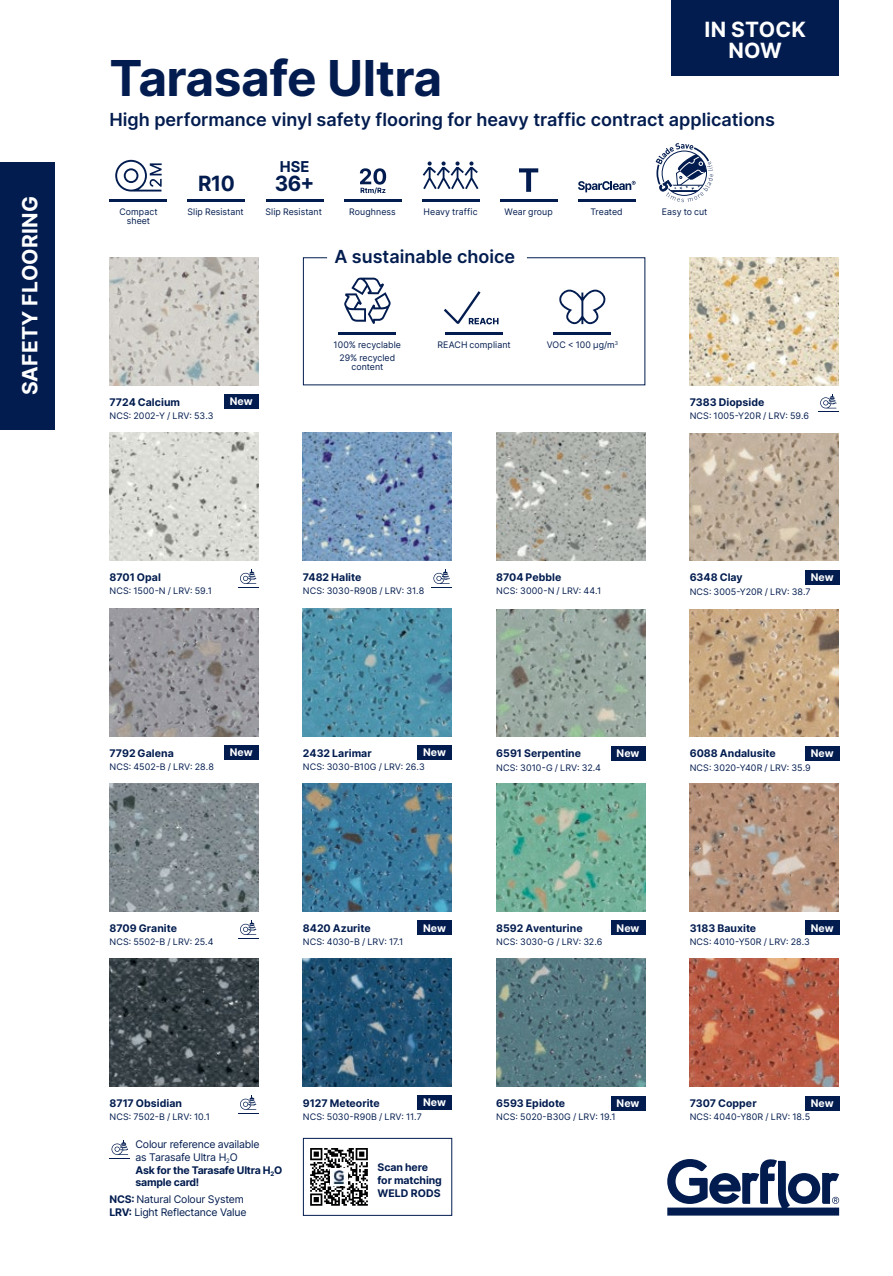
<style>
.page{position:relative;width:893px;height:1276px;background:#fff}
.page>*{position:absolute;margin:0;border:0;box-sizing:border-box;transform-origin:0 0}
.t1{font:700 49.5px "Inter";letter-spacing:-.01em;color:#021c4f}
.t2{font:700 21px/21px "Inter";letter-spacing:.01em;color:#fff;text-align:center}
.t3{font:700 21px "Inter";color:#021c4f}
.t4{font:600 18px "Inter";color:#021c4f}
.t5{font:700 15px "Inter";color:#021c4f}
.t6{font:700 10.5px/12.6px "Inter";letter-spacing:.005em;color:#021c4f}
.t7{font:10.5px/12.6px "Inter";letter-spacing:-.02em;color:#021c4f}
.t8{font:700 10.5px "Inter";color:#fff}
.t9{font:9px/13.2px "Inter";letter-spacing:.005em;color:#021c4f;text-align:center}
.s1{font-weight:700}
</style>
<div class="page">
<svg style="left:240px;top:920px;width:17px;height:15px"></svg>
<svg style="left:240px;top:1095px;width:17px;height:15px"></svg>
<svg style="left:431px;top:569px;width:21px;height:19px"></svg>
<svg style="left:818px;top:394px;width:20px;height:18px"></svg>
<svg style="left:667px;top:1159px;width:172px;height:56px"></svg>
<hr style="left:109px;top:199px;width:58px;height:3px;background:#021c4f">
<svg style="left:115px;top:160px;width:47px;height:31px"></svg>
<svg style="left:423px;top:161px;width:55px;height:28px"></svg>
<hr style="left:422px;top:199px;width:58px;height:3px;background:#021c4f">
<svg style="left:519px;top:168px;width:19px;height:24px"></svg>
<hr style="left:500px;top:199px;width:58px;height:3px;background:#021c4f">
<hr style="left:188px;top:199px;width:57px;height:3px;background:#021c4f">
<hr style="left:266px;top:199px;width:57px;height:3px;background:#021c4f">
<svg style="left:360px;top:168px;width:26px;height:26px"></svg>
<hr style="left:344px;top:199px;width:57px;height:3px;background:#021c4f">
<div style="left:0;top:162px;width:54px;height:268px;background:#021c4f"></div>
<hr style="left:578px;top:199px;width:58px;height:3px;background:#021c4f">
<svg style="left:578px;top:181px;width:58px;height:11px"></svg>
<svg style="left:111px;top:1140px;width:18px;height:15px"></svg>
<div style="left:224px;top:394px;width:34px;height:15px;background:#021c4f"></div>
<div style="left:805px;top:570px;width:34px;height:14px;background:#021c4f"></div>
<div style="left:805px;top:745px;width:34px;height:15px;background:#021c4f"></div>
<div style="left:805px;top:920px;width:34px;height:15px;background:#021c4f"></div>
<div style="left:805px;top:1096px;width:34px;height:14px;background:#021c4f"></div>
<div style="left:611px;top:745px;width:34px;height:15px;background:#021c4f"></div>
<div style="left:611px;top:920px;width:34px;height:15px;background:#021c4f"></div>
<div style="left:611px;top:1096px;width:34px;height:14px;background:#021c4f"></div>
<div style="left:418px;top:745px;width:34px;height:15px;background:#021c4f"></div>
<div style="left:418px;top:920px;width:34px;height:15px;background:#021c4f"></div>
<div style="left:418px;top:1095px;width:34px;height:15px;background:#021c4f"></div>
<div style="left:224px;top:745px;width:34px;height:15px;background:#021c4f"></div>
<svg style="left:238px;top:569px;width:20px;height:19px"></svg>
<svg style="left:303px;top:257px;width:342px;height:128px"></svg>
<div style="left:671px;top:0;width:168px;height:75px;background:#021c4f"></div>
<svg style="left:310px;top:1148px;width:58px;height:57px"></svg>
<div style="left:330px;top:1168px;width:18px;height:17px;background:#fff"></div>
<img style="left:333px;top:1170px;width:12px;height:14px">
<div style="left:303px;top:1138px;width:149px;height:77px;border:1px solid #021c4f"></div>
<svg style="left:656px;top:143px;width:57px;height:59px"></svg>
<img style="left:109px;top:257px;width:149px;height:128px">
<img style="left:109px;top:609px;width:149px;height:127px">
<img style="left:109px;top:783px;width:149px;height:128px">
<img style="left:109px;top:958px;width:149px;height:128px">
<img style="left:303px;top:609px;width:149px;height:127px">
<img style="left:303px;top:783px;width:149px;height:128px">
<img style="left:303px;top:958px;width:149px;height:128px">
<img style="left:496px;top:609px;width:149px;height:127px">
<img style="left:496px;top:784px;width:149px;height:127px">
<img style="left:496px;top:959px;width:149px;height:127px">
<img style="left:690px;top:257px;width:148px;height:128px">
<img style="left:690px;top:609px;width:148px;height:127px">
<img style="left:690px;top:784px;width:148px;height:127px">
<img style="left:690px;top:959px;width:148px;height:127px">
<img style="left:303px;top:433px;width:149px;height:127px">
<img style="left:496px;top:433px;width:149px;height:127px">
<img style="left:690px;top:433px;width:148px;height:128px">
<img style="left:109px;top:433px;width:149px;height:127px">
<h1 class="t1" style="left:109px;top:42px;width:334px">Tarasafe Ultra</h1>
<h2 class="t2" style="left:704px;top:18px;width:103px">IN STOCK<br>NOW</h2>
<h3 class="t4" style="left:109px;top:106px;width:667px">High performance vinyl safety flooring for heavy traffic contract applications</h3>
<h3 class="t5" style="left:280px;top:156px;width:31px">HSE</h3>
<h2 class="t3" style="left:198px;top:168px;width:38px">R10</h2>
<h2 class="t3" style="left:275px;top:168px;width:41px">36+</h2>
<p class="t9" style="left:188px;top:205px;width:58px">Slip Resistant</p>
<p class="t9" style="left:266px;top:205px;width:58px">Slip Resistant</p>
<p class="t9" style="left:349px;top:205px;width:48px">Roughness</p>
<h2 class="t2" style="left:19px;top:395px;width:200px;rotate:-90deg">SAFETY FLOORING</h2>
<p class="t9" style="left:591px;top:205px;width:34px">Treated</p>
<p class="t9" style="left:119px;top:205px;width:40px">Compact</p>
<p class="t9" style="left:424px;top:205px;width:55px">Heavy traffic</p>
<p class="t9" style="left:127px;top:214px;width:25px">sheet</p>
<p class="t9" style="left:504px;top:205px;width:50px">Wear group</p>
<h3 class="t4" style="left:334px;top:243px;width:182px">A sustainable choice</h3>
<p class="t9" style="left:437px;top:338px;width:75px">REACH compliant</p>
<p class="t9" style="left:547px;top:338px;width:73px">VOC &lt; 100 μg/m<sup>3</sup></p>
<p class="t9" style="left:334px;top:337px;width:69px">100% recyclable<br>29% recycled</p>
<p class="t9" style="left:351px;top:360px;width:33px">content</p>
<p class="t6" style="left:109px;top:395px;width:72px">7724 Calcium</p>
<p class="t9" style="left:109px;top:409px;width:106px">NCS: 2002-Y / LRV: 53.3</p>
<p class="t8" style="left:230px;top:394px;width:24px">New</p>
<p class="t9" style="left:662px;top:205px;width:47px">Easy to cut</p>
<p class="t6" style="left:690px;top:395px;width:76px">7383 Diopside</p>
<p class="t9" style="left:690px;top:409px;width:121px">NCS: 1005-Y20R / LRV: 59.6</p>
<p class="t6" style="left:109px;top:570px;width:53px">8701 Opal</p>
<p class="t9" style="left:109px;top:584px;width:104px">NCS: 1500-N / LRV: 59.1</p>
<p class="t6" style="left:303px;top:570px;width:60px">7482 Halite</p>
<p class="t9" style="left:303px;top:584px;width:123px">NCS: 3030-R90B / LRV: 31.8</p>
<p class="t6" style="left:496px;top:570px;width:67px">8704 Pebble</p>
<p class="t9" style="left:496px;top:584px;width:107px">NCS: 3000-N / LRV: 44.1</p>
<p class="t8" style="left:811px;top:569px;width:24px">New</p>
<p class="t6" style="left:690px;top:571px;width:55px">6348 Clay</p>
<p class="t9" style="left:690px;top:584px;width:123px">NCS: 3005-Y20R / LRV: 38.7</p>
<p class="t6" style="left:109px;top:746px;width:66px">7792 Galena</p>
<p class="t9" style="left:109px;top:760px;width:106px">NCS: 4502-B / LRV: 28.8</p>
<p class="t8" style="left:230px;top:744px;width:24px">New</p>
<p class="t8" style="left:423px;top:744px;width:24px">New</p>
<p class="t6" style="left:303px;top:746px;width:70px">2432 Larimar</p>
<p class="t9" style="left:303px;top:760px;width:123px">NCS: 3030-B10G / LRV: 26.3</p>
<p class="t6" style="left:496px;top:746px;width:86px">6591 Serpentine</p>
<p class="t9" style="left:496px;top:760px;width:106px">NCS: 3010-G / LRV: 32.4</p>
<p class="t8" style="left:617px;top:745px;width:24px">New</p>
<p class="t6" style="left:690px;top:746px;width:88px">6088 Andalusite</p>
<p class="t9" style="left:690px;top:760px;width:123px">NCS: 3020-Y40R / LRV: 35.9</p>
<p class="t8" style="left:811px;top:745px;width:24px">New</p>
<p class="t6" style="left:109px;top:921px;width:69px">8709 Granite</p>
<p class="t9" style="left:109px;top:935px;width:106px">NCS: 5502-B / LRV: 25.4</p>
<p class="t6" style="left:303px;top:921px;width:69px">8420 Azurite</p>
<p class="t9" style="left:303px;top:935px;width:102px">NCS: 4030-B / LRV: 17.1</p>
<p class="t8" style="left:423px;top:920px;width:24px">New</p>
<p class="t6" style="left:496px;top:921px;width:88px">8592 Aventurine</p>
<p class="t9" style="left:496px;top:935px;width:108px">NCS: 3030-G / LRV: 32.6</p>
<p class="t8" style="left:617px;top:920px;width:24px">New</p>
<p class="t6" style="left:690px;top:921px;width:68px">3183 Bauxite</p>
<p class="t9" style="left:690px;top:935px;width:122px">NCS: 4010-Y50R / LRV: 28.3</p>
<p class="t8" style="left:811px;top:920px;width:24px">New</p>
<p class="t6" style="left:109px;top:1096px;width:74px">8717 Obsidian</p>
<p class="t9" style="left:109px;top:1110px;width:102px">NCS: 7502-B / LRV: 10.1</p>
<p class="t7" style="left:136px;top:1138px;width:148px">Colour reference available<br>as Tarasafe Ultra H<sub>2</sub>O<br><span class="s1">Ask for the Tarasafe Ultra H</span><sub>2</sub><span class="s1">O sample card!</span></p>
<p class="t7" style="left:109px;top:1192px;width:139px"><span class="s1">NCS:</span> Natural Colour System<br><span class="s1">LRV:</span> Light Reflectance Value</p>
<p class="t6" style="left:303px;top:1096px;width:78px">9127 Meteorite</p>
<p class="t9" style="left:303px;top:1110px;width:120px">NCS: 5030-R90B / LRV: 11.7</p>
<p class="t8" style="left:423px;top:1095px;width:24px">New</p>
<p class="t6" style="left:378px;top:1161px;width:66px">Scan here for matching<br>WELD RODS</p>
<p class="t6" style="left:496px;top:1096px;width:70px">6593 Epidote</p>
<p class="t9" style="left:496px;top:1110px;width:121px">NCS: 5020-B30G / LRV: 19.1</p>
<p class="t8" style="left:617px;top:1095px;width:24px">New</p>
<p class="t6" style="left:690px;top:1096px;width:68px">7307 Copper</p>
<p class="t9" style="left:690px;top:1110px;width:122px">NCS: 4040-Y80R / LRV: 18.5</p>
<p class="t8" style="left:811px;top:1095px;width:24px">New</p>
</div>
